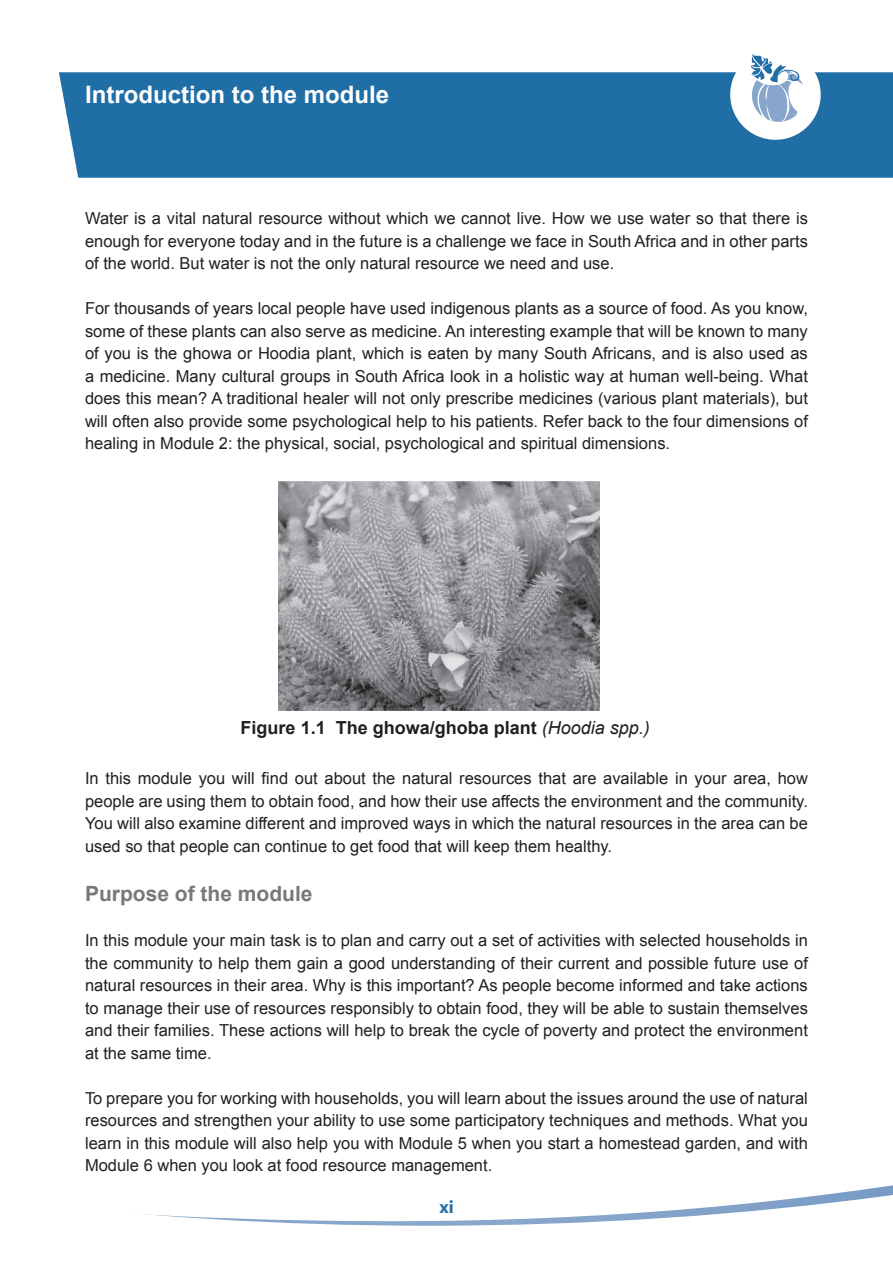
<style>
.page{position:relative;width:893px;height:1263px;background:#fff}
.page>*{position:absolute;margin:0;border:0;box-sizing:border-box;transform-origin:0 0}
.t1{font:700 24px "Arial";color:#fff}
.t2{font:700 21px "Arial";color:#76787b}
.t3{font:700 18px "Arial";color:#231f20}
.t4{font:700 18px "Myriad";color:#206ea6}
.t5{font:16.5px/22.5px "Arial";color:#231f20;text-align:justify}
.s1{font-weight:400;font-style:italic}
</style>
<div class="page">
<div style="left:59px;top:72px;width:834px;height:106px;background:#206ea6"></div>
<div style="left:730px;top:49px;width:91px;height:91px;background:#fff;border-radius:50%"></div>
<svg style="left:751px;top:54px;width:52px;height:68px"></svg>
<img style="left:278px;top:481px;width:322px;height:230px">
<h1 class="t1" style="left:85px;top:78px;width:306px">Introduction to the module</h1>
<p class="t5" style="left:85px;top:207px;width:724px">Water is a vital natural resource without which we cannot live. How we use water so that there is enough for everyone today and in the future is a challenge we face in South Africa and in other parts of the world. But water is not the only natural resource we need and use.</p>
<p class="t5" style="left:85px;top:297px;width:724px">For thousands of years local people have used indigenous plants as a source of food. As you know, some of these plants can also serve as medicine. An interesting example that will be known to many of you is the ghowa or Hoodia plant, which is eaten by many South Africans, and is also used as a medicine. Many cultural groups in South Africa look in a holistic way at human well-being. What does this mean? A traditional healer will not only prescribe medicines (various plant materials), but will often also provide some psychological help to his patients. Refer back to the four dimensions of healing in Module 2: the physical, social, psychological and spiritual dimensions.</p>
<p class="t3" style="left:241px;top:715px;width:411px">Figure 1.1 The ghowa/ghoba plant <span class="s1">(Hoodia spp.)</span></p>
<p class="t5" style="left:85px;top:767px;width:724px">In this module you will find out about the natural resources that are available in your area, how people are using them to obtain food, and how their use affects the environment and the community.<br>You will also examine different and improved ways in which the natural resources in the area can be used so that people can continue to get food that will keep them healthy.</p>
<p class="t2" style="left:85px;top:880px;width:229px">Purpose of the module</p>
<p class="t5" style="left:85px;top:929px;width:724px">In this module your main task is to plan and carry out a set of activities with selected households in the community to help them gain a good understanding of their current and possible future use of natural resources in their area. Why is this important? As people become informed and take actions to manage their use of resources responsibly to obtain food, they will be able to sustain themselves and their families. These actions will help to break the cycle of poverty and protect the environment at the same time.</p>
<p class="t5" style="left:85px;top:1087px;width:724px">To prepare you for working with households, you will learn about the issues around the use of natural resources and strengthen your ability to use some participatory techniques and methods. What you learn in this module will also help you with Module 5 when you start a homestead garden, and with Module 6 when you look at food resource management.</p>
<p class="t4" style="left:439px;top:1197px;width:16px">xi</p>
</div>
